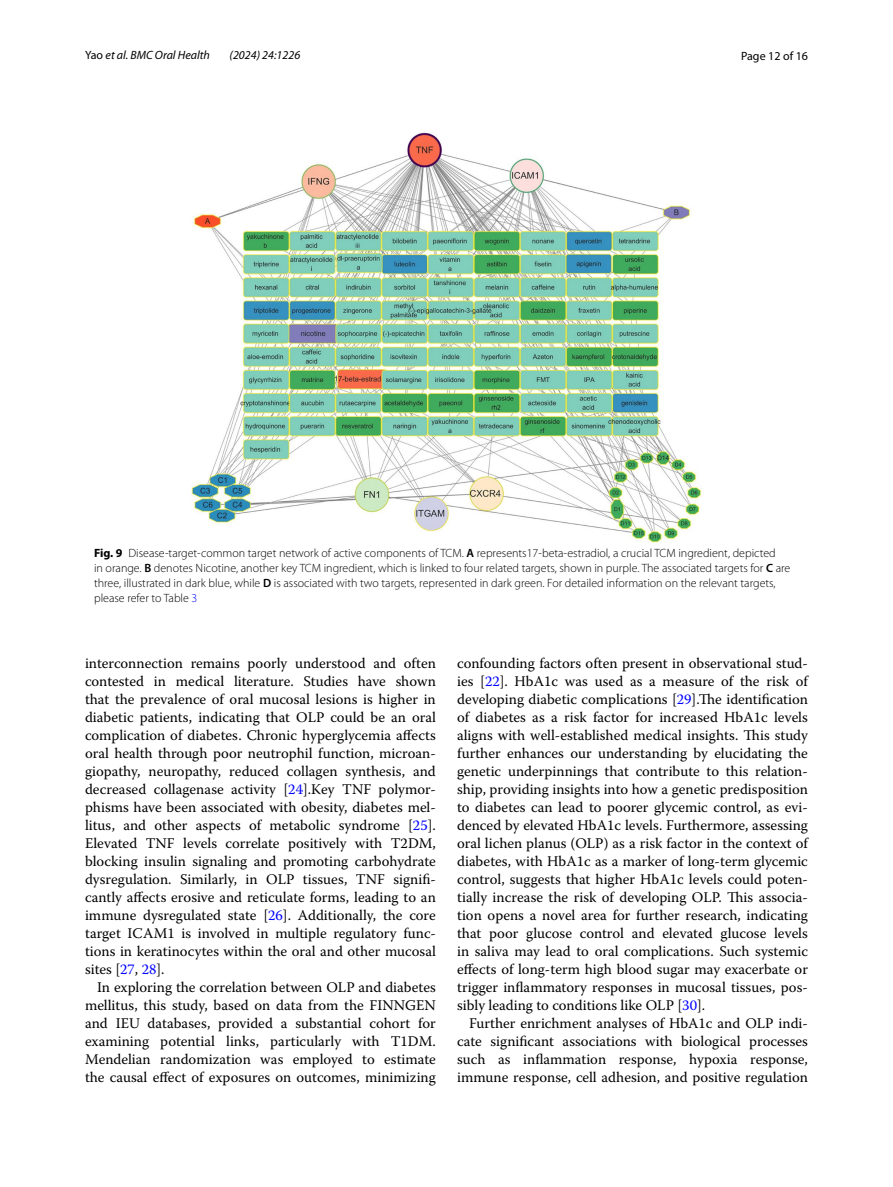
<style>
.page{position:relative;width:893px;height:1187px;background:#fff}
.page>*{position:absolute;margin:0;border:0;box-sizing:border-box;transform-origin:0 0}
.t1{font:14.7px/18px "Warnock Pro";color:#000;text-align:justify}
.t2{font:300 12px/15px "Myriad Pro";color:#000}
.t3{font:italic 12px "Myriad Pro";color:#000}
.t4{font:12px "Myriad Pro";color:#000}
.s1{font-style:normal}
.s2{font-weight:700}
.s3{font-weight:600}
.s4{color:#00f}
</style>
<div class="page">
<img style="left:191px;top:133px;width:511px;height:409px">
<p class="t3" style="left:85px;top:48px;width:126px"><span class="s1">Yao</span> et al. BMC Oral Health</p>
<p class="t3" style="left:230px;top:48px;width:72px">(2024) 24:1226</p>
<p class="t4" style="left:741px;top:48px;width:68px">Page 12 of 16</p>
<p class="t2" style="left:94px;top:546px;width:698px"><span class="s2">Fig. 9</span> Disease-target-common target network of active components of TCM. <span class="s3">A</span> represents17-beta-estradiol, a crucial TCM ingredient, depicted<br>in orange. <span class="s3">B</span> denotes Nicotine, another key TCM ingredient, which is linked to four related targets, shown in purple. The associated targets for <span class="s3">C</span> are three, illustrated in dark blue, while <span class="s3">D</span> is associated with two targets, represented in dark green. For detailed information on the relevant targets, please refer to Table <span class="s4">3</span></p>
<p class="t1" style="left:85px;top:653px;width:352px">interconnection remains poorly understood and often contested in medical literature. Studies have shown that the prevalence of oral mucosal lesions is higher in diabetic patients, indicating that OLP could be an oral complication of diabetes. Chronic hyperglycemia affects oral health through poor neutrophil function, microan&shy;giopathy, neuropathy, reduced collagen synthesis, and decreased collagenase activity [<span class="s4">24</span>].Key TNF polymor&shy;phisms have been associated with obesity, diabetes mel&shy;litus, and other aspects of metabolic syndrome [<span class="s4">25</span>].<br>Elevated TNF levels correlate positively with T2DM, blocking insulin signaling and promoting carbohydrate dysregulation. Similarly, in OLP tissues, TNF signifi&shy;cantly affects erosive and reticulate forms, leading to an immune dysregulated state [<span class="s4">26</span>]. Additionally, the core target ICAM1 is involved in multiple regulatory func&shy;tions in keratinocytes within the oral and other mucosal sites [<span class="s4">27</span>, <span class="s4">28</span>].</p>
<p class="t1" style="left:85px;top:977px;width:352px;text-indent:12px">In exploring the correlation between OLP and diabetes mellitus, this study, based on data from the FINNGEN and IEU databases, provided a substantial cohort for examining potential links, particularly with T1DM.<br>Mendelian randomization was employed to estimate the causal effect of exposures on outcomes, minimizing</p>
<p class="t1" style="left:457px;top:653px;width:352px">confounding factors often present in observational stud&shy;ies [<span class="s4">22</span>]. HbA1c was used as a measure of the risk of developing diabetic complications [<span class="s4">29</span>].The identification of diabetes as a risk factor for increased HbA1c levels aligns with well-established medical insights. This study further enhances our understanding by elucidating the genetic underpinnings that contribute to this relation&shy;ship, providing insights into how a genetic predisposition to diabetes can lead to poorer glycemic control, as evi&shy;denced by elevated HbA1c levels. Furthermore, assessing oral lichen planus (OLP) as a risk factor in the context of diabetes, with HbA1c as a marker of long-term glycemic control, suggests that higher HbA1c levels could poten&shy;tially increase the risk of developing OLP. This associa&shy;tion opens a novel area for further research, indicating that poor glucose control and elevated glucose levels in saliva may lead to oral complications. Such systemic effects of long-term high blood sugar may exacerbate or trigger inflammatory responses in mucosal tissues, pos&shy;sibly leading to conditions like OLP [<span class="s4">30</span>].</p>
<p class="t1" style="left:457px;top:1013px;width:352px;text-indent:12px">Further enrichment analyses of HbA1c and OLP indi&shy;cate significant associations with biological processes such as inflammation response, hypoxia response, immune response, cell adhesion, and positive regulation</p>
</div>
